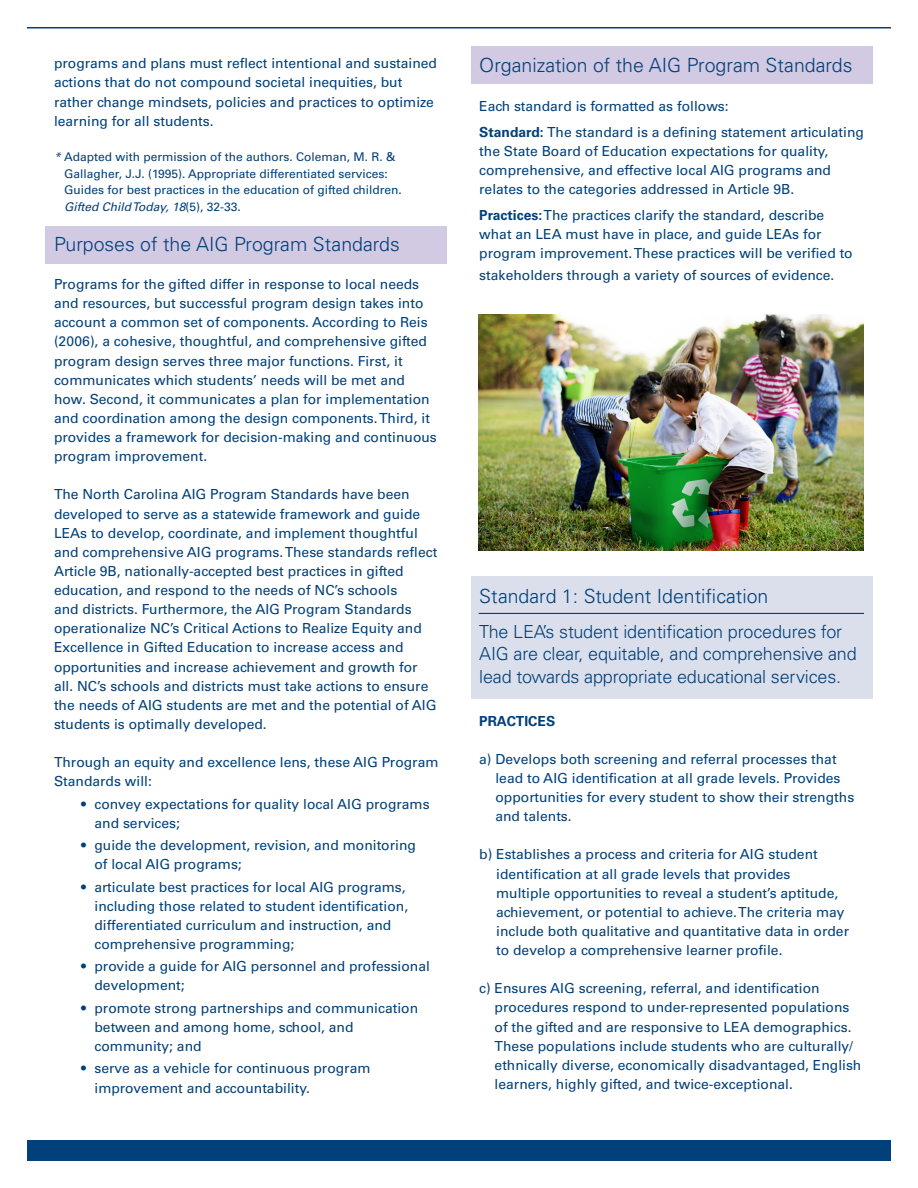
<style>
.page{position:relative;width:918px;height:1188px;background:#fff}
.page>*{position:absolute;margin:0;border:0;box-sizing:border-box;transform-origin:0 0}
.Section_Title{font:300 19.5px "Univers LT Std";color:#01407a}
.Standard_Subtitle{font:300 18px/21.6px "Univers LT Std";letter-spacing:-.01em;color:#01407a}
.Bullet_List{font:13.8px/19.2px "Univers LT Std";color:#01407a}
.t1{font:700 13.8px "Univers LT Std";color:#01407a}
.t2{font:12px/16.5px "Univers LT Std";color:#01407a}
.s1{font-style:italic}
.s2{font-weight:700}
</style>
<div class="page">
<hr style="left:27px;top:27px;width:864px;height:1px;background:#01407a">
<div style="left:27px;top:1140px;width:864px;height:21px;background:#01407a"></div>
<div style="left:471px;top:577px;width:401px;height:122px;background:#dbdfeb"></div>
<hr style="left:479px;top:613px;width:385px;height:1px;background:#01407a">
<div style="left:46px;top:226px;width:401px;height:38px;background:#d2c9e3"></div>
<div style="left:471px;top:46px;width:401px;height:38px;background:#d2c9e3"></div>
<img style="left:479px;top:314px;width:385px;height:237px">
<p class="Bullet_List" style="left:54px;top:54px;width:385px">programs and plans must reflect intentional and sustained actions that do not compound societal inequities, but rather change mindsets, policies and practices to optimize learning for all students.</p>
<p class="t2" style="left:64px;top:149px;width:339px;text-indent:-10px"><span class="s1">*</span> Adapted with permission of the authors. Coleman, M. R. &amp; Gallagher, J.J. (1995). Appropriate differentiated services:<br>Guides for best practices in the education of gifted children.<br><span class="s1">Gifted Child Today, 18</span>(5), 32-33.</p>
<p class="Section_Title" style="left:54px;top:232px;width:347px">Purposes of the AIG Program Standards</p>
<p class="Bullet_List" style="left:54px;top:275px;width:384px">Programs for the gifted differ in response to local needs and resources, but successful program design takes into account a common set of components. According to Reis (2006), a cohesive, thoughtful, and comprehensive gifted program design serves three major functions. First, it communicates which students’ needs will be met and how. Second, it communicates a plan for implementation and coordination among the design components. Third, it provides a framework for decision-making and continuous program improvement.</p>
<p class="Bullet_List" style="left:54px;top:485px;width:385px">The North Carolina AIG Program Standards have been developed to serve as a statewide framework and guide LEAs to develop, coordinate, and implement thoughtful and comprehensive AIG programs. These standards reflect Article 9B, nationally-accepted best practices in gifted education, and respond to the needs of NC’s schools<br>and districts. Furthermore, the AIG Program Standards operationalize NC’s Critical Actions to Realize Equity and Excellence in Gifted Education to increase access and opportunities and increase achievement and growth for all. NC’s schools and districts must take actions to ensure the needs of AIG students are met and the potential of AIG students is optimally developed.</p>
<p class="Bullet_List" style="left:54px;top:753px;width:386px">Through an equity and excellence lens, these AIG Program<br>Standards will:</p>
<p class="Bullet_List" style="left:94px;top:794px;width:337px;text-indent:-14px">• convey expectations for quality local AIG programs and services;</p>
<p class="Bullet_List" style="left:94px;top:836px;width:323px;text-indent:-14px">• guide the development, revision, and monitoring of local AIG programs;</p>
<p class="Bullet_List" style="left:94px;top:877px;width:315px;text-indent:-14px">• articulate best practices for local AIG programs, including those related to student identification, differentiated curriculum and instruction, and comprehensive programming;</p>
<p class="Bullet_List" style="left:94px;top:957px;width:337px;text-indent:-14px">• provide a guide for AIG personnel and professional development;</p>
<p class="Bullet_List" style="left:94px;top:998px;width:325px;text-indent:-14px">• promote strong partnerships and communication between and among home, school, and community; and</p>
<p class="Bullet_List" style="left:94px;top:1059px;width:278px;text-indent:-14px">• serve as a vehicle for continuous program improvement and accountability.</p>
<p class="Section_Title" style="left:479px;top:54px;width:375px">Organization of the AIG Program Standards</p>
<p class="Bullet_List" style="left:479px;top:96px;width:251px">Each standard is formatted as follows:</p>
<p class="Bullet_List" style="left:479px;top:122px;width:386px"><span class="s2">Standard:</span> The standard is a defining statement articulating the State Board of Education expectations for quality, comprehensive, and effective local AIG programs and relates to the categories addressed in Article 9B.</p>
<p class="Bullet_List" style="left:479px;top:205px;width:375px"><span class="s2">Practices:</span> The practices clarify the standard, describe what an LEA must have in place, and guide LEAs for program improvement. These practices will be verified to</p>
<p class="Bullet_List" style="left:479px;top:265px;width:357px">stakeholders through a variety of sources of evidence.</p>
<p class="Section_Title" style="left:479px;top:584px;width:291px">Standard 1: Student Identification</p>
<p class="Standard_Subtitle" style="left:479px;top:621px;width:379px">The LEA’s student identification procedures for<br>AIG are clear, equitable, and comprehensive and</p>
<p class="Standard_Subtitle" style="left:479px;top:666px;width:363px">lead towards appropriate educational services.</p>
<p class="t1" style="left:479px;top:713px;width:78px">PRACTICES</p>
<p class="Bullet_List" style="left:495px;top:749px;width:360px;text-indent:-16px">a) Develops both screening and referral processes that lead to AIG identification at all grade levels. Provides opportunities for every student to show their strengths and talents.</p>
<p class="Bullet_List" style="left:496px;top:845px;width:354px;text-indent:-17px">b) Establishes a process and criteria for AIG student identification at all grade levels that provides<br>multiple opportunities to reveal a student’s aptitude, achievement, or potential to achieve. The criteria may include both qualitative and quantitative data in order to develop a comprehensive learner profile.</p>
<p class="Bullet_List" style="left:495px;top:979px;width:368px;text-indent:-15px">c) Ensures AIG screening, referral, and identification procedures respond to under-represented populations of the gifted and are responsive to LEA demographics.<br>These populations include students who are culturally/ ethnically diverse, economically disadvantaged, English learners, highly gifted, and twice-exceptional.</p>
</div>
